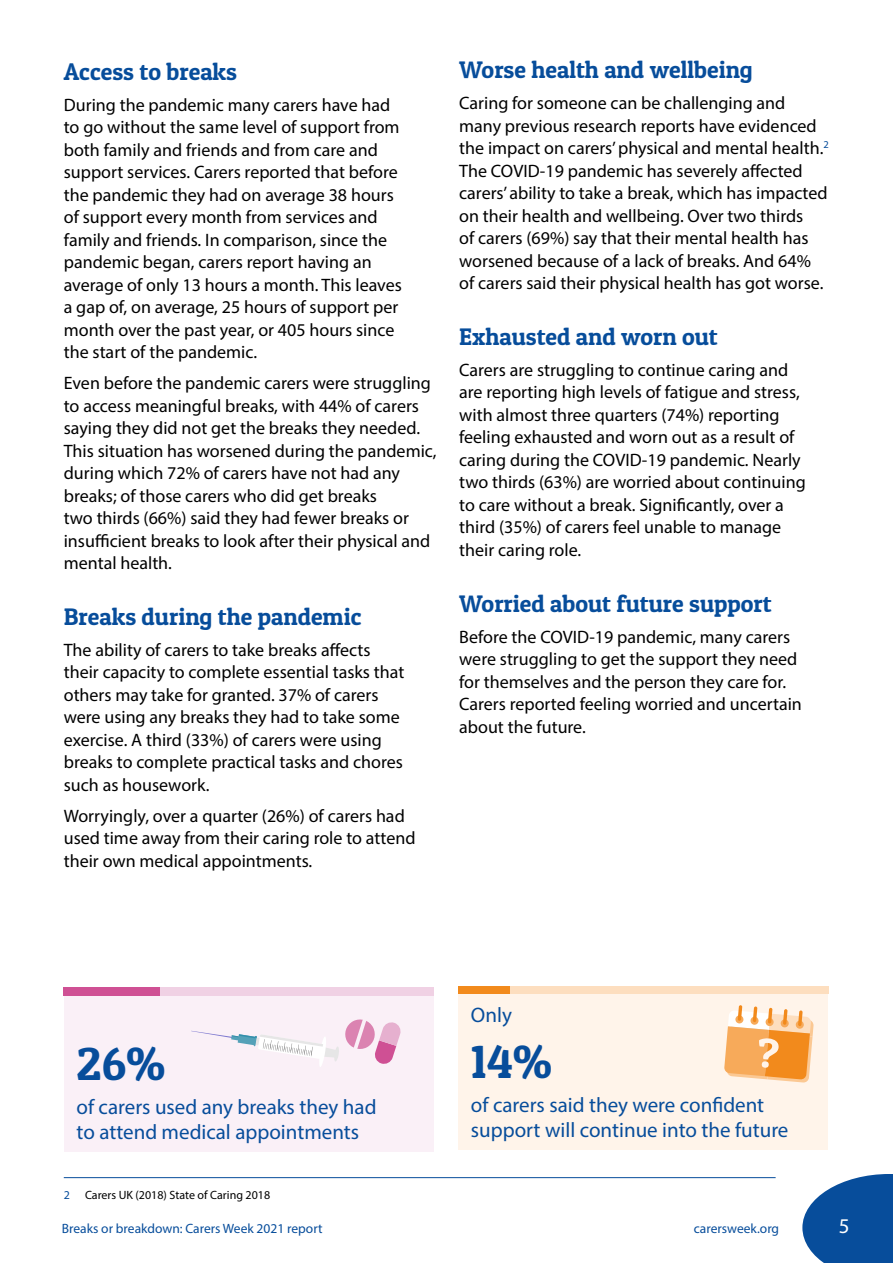
<style>
.page{position:relative;width:893px;height:1263px;background:#fff}
.page>*{position:absolute;margin:0;border:0;box-sizing:border-box;transform-origin:0 0}
.t1{font:46.5px "Patua One";color:#074d9b}
.t2{font:24px "Patua One";color:#074d9b}
.t3{font:21px/25.2px "Myriad Pro";color:#074d9b}
.t4{font:21px "Myriad Pro";color:#fff}
.t5{font:18px/22.5px "Myriad Pro";color:#000}
.t6{font:13.5px "Myriad Pro";color:#074d9b}
.t7{font:12px "Myriad Pro";color:#000}
.t8{font:12px "Myriad Pro";color:#074d9b}
</style>
<div class="page">
<svg style="left:802px;top:1174px;width:91px;height:89px;background:#2e69aa"></svg>
<hr style="left:64px;top:1177px;width:712px;height:1px;background:#074d9b">
<div style="left:458px;top:994px;width:370px;height:156px;background:#fff4ea"></div>
<div style="left:458px;top:986px;width:52px;height:8px;background:#f28a1c"></div>
<div style="left:510px;top:986px;width:318px;height:8px;background:#fddebf"></div>
<svg style="left:724px;top:1005px;width:90px;height:78px"></svg>
<div style="left:64px;top:995px;width:370px;height:156px;background:#faf0f7"></div>
<div style="left:64px;top:986px;width:96px;height:9px;background:#cf5094"></div>
<div style="left:160px;top:986px;width:274px;height:9px;background:#f0d1e4"></div>
<svg style="left:191px;top:1019px;width:210px;height:48px"></svg>
<h2 class="t2" style="left:64px;top:56px;width:175px">Access to breaks</h2>
<p class="t5" style="left:64px;top:93px;width:340px">During the pandemic many carers have had to go without the same level of support from both family and friends and from care and support services. Carers reported that before the pandemic they had on average 38 hours of support every month from services and family and friends. In comparison, since the pandemic began, carers report having an average of only 13 hours a month. This leaves a gap of, on average, 25 hours of support per month over the past year, or 405 hours since the start of the pandemic.</p>
<p class="t5" style="left:64px;top:372px;width:374px">Even before the pandemic carers were struggling to access meaningful breaks, with 44% of carers saying they did not get the breaks they needed.<br>This situation has worsened during the pandemic, during which 72% of carers have not had any breaks; of those carers who did get breaks<br>two thirds (66%) said they had fewer breaks or insufficient breaks to look after their physical and mental health.</p>
<h2 class="t2" style="left:64px;top:601px;width:299px">Breaks during the pandemic</h2>
<p class="t5" style="left:64px;top:638px;width:342px">The ability of carers to take breaks affects their capacity to complete essential tasks that others may take for granted. 37% of carers were using any breaks they had to take some exercise. A third (33%) of carers were using breaks to complete practical tasks and chores such as housework.</p>
<p class="t5" style="left:64px;top:804px;width:353px">Worryingly, over a quarter (26%) of carers had used time away from their caring role to attend their own medical appointments.</p>
<h2 class="t2" style="left:459px;top:55px;width:295px">Worse health and wellbeing</h2>
<p class="t5" style="left:459px;top:92px;width:371px">Caring for someone can be challenging and many previous research reports have evidenced the impact on carers’ physical and mental health.<sup>2<br></sup>The COVID-19 pandemic has severely affected carers’ ability to take a break, which has impacted on their health and wellbeing. Over two thirds<br>of carers (69%) say that their mental health has worsened because of a lack of breaks. And 64% of carers said their physical health has got worse.</p>
<h2 class="t2" style="left:459px;top:322px;width:260px">Exhausted and worn out</h2>
<p class="t5" style="left:459px;top:358px;width:348px">Carers are struggling to continue caring and are reporting high levels of fatigue and stress, with almost three quarters (74%) reporting feeling exhausted and worn out as a result of caring during the COVID-19 pandemic. Nearly two thirds (63%) are worried about continuing to care without a break. Significantly, over a third (35%) of carers feel unable to manage their caring role.</p>
<h2 class="t2" style="left:459px;top:588px;width:314px">Worried about future support</h2>
<p class="t5" style="left:459px;top:625px;width:344px">Before the COVID-19 pandemic, many carers were struggling to get the support they need for themselves and the person they care for.<br>Carers reported feeling worried and uncertain about the future.</p>
<h1 class="t1" style="left:77px;top:1034px;width:90px">26%</h1>
<p class="t3" style="left:77px;top:1093px;width:301px">of carers used any breaks they had to attend medical appointments</p>
<p class="t8" style="left:64px;top:1188px;width:8px">2</p>
<p class="t7" style="left:85px;top:1188px;width:187px">Carers UK (2018) State of Caring 2018</p>
<p class="t3" style="left:471px;top:1002px;width:42px">Only</p>
<h1 class="t1" style="left:471px;top:1033px;width:83px">14%</h1>
<p class="t3" style="left:471px;top:1092px;width:319px">of carers said they were confident support will continue into the future</p>
<p class="t6" style="left:62px;top:1220px;width:262px">Breaks or breakdown: Carers Week 2021 report</p>
<p class="t6" style="left:694px;top:1220px;width:87px">carersweek.org</p>
<p class="t4" style="left:839px;top:1213px;width:12px">5</p>
</div>
